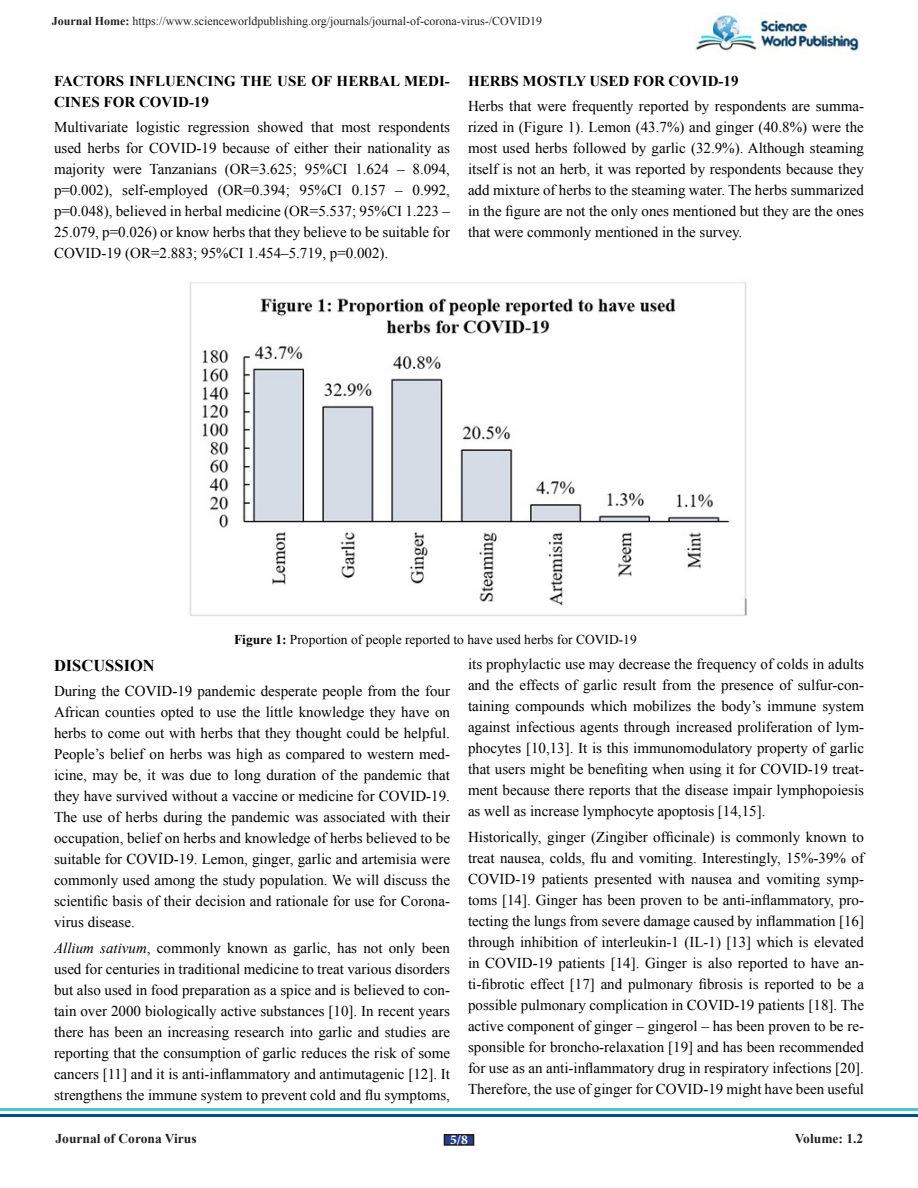
<style>
.page{position:relative;width:918px;height:1188px;background:#fff}
.page>*{position:absolute;margin:0;border:0;box-sizing:border-box;transform-origin:0 0}
.t1{font:700 16.5px "Times New Roman";color:#000}
.t2{font:15px/21px "Times New Roman";color:#000;text-align:justify}
.t3{font:700 15px/21px "Times New Roman";color:#000}
.t4{font:13.5px "Times New Roman";color:#000}
.t5{font:700 13.5px "Times New Roman";color:#231f20}
.t6{font:700 13.5px "Minion Pro";color:#fff}
.t7{font:12px "Times New Roman";color:#231f20}
.s1{font-weight:700}
.s2{font-style:italic}
</style>
<div class="page">
<div style="left:444px;top:1134px;width:30px;height:12px;background:#25408f;border:2px solid #331313"></div>
<hr style="left:0;top:1109px;width:918px;height:2px;background:#4ac8da">
<hr style="left:0;top:1115px;width:918px;height:2px;background:#004c99">
<img style="left:695px;top:13px;width:165px;height:41px">
<img style="left:189px;top:282px;width:558px;height:334px">
<p class="t7" style="left:52px;top:13px;width:492px"><span class="s1">Journal Home:</span> https://www.scienceworldpublishing.org/journals/journal-of-corona-virus-/COVID19</p>
<p class="t3" style="left:54px;top:70px;width:397px">FACTORS INFLUENCING THE USE OF HERBAL MEDI-<br>CINES FOR COVID-19</p>
<p class="t2" style="left:54px;top:117px;width:398px">Multivariate logistic regression showed that most respondents used herbs for COVID-19 because of either their nationality as majority were Tanzanians (OR=3.625; 95%CI 1.624 – 8.094, p=0.002), self-employed (OR=0.394; 95%CI 0.157 – 0.992, p=0.048), believed in herbal medicine (OR=5.537; 95%CI 1.223 – 25.079, p=0.026) or know herbs that they believe to be suitable for COVID-19 (OR=2.883; 95%CI 1.454–5.719, p=0.002).</p>
<p class="t3" style="left:468px;top:70px;width:272px">HERBS MOSTLY USED FOR COVID-19</p>
<p class="t2" style="left:468px;top:96px;width:398px">Herbs that were frequently reported by respondents are summa&shy;rized in (Figure 1). Lemon (43.7%) and ginger (40.8%) were the most used herbs followed by garlic (32.9%). Although steaming itself is not an herb, it was reported by respondents because they add mixture of herbs to the steaming water. The herbs summarized in the figure are not the only ones mentioned but they are the ones that were commonly mentioned in the survey.</p>
<p class="t4" style="left:234px;top:630px;width:404px"><span class="s1">Figure 1:</span> Proportion of people reported to have used herbs for COVID-19</p>
<p class="t1" style="left:54px;top:654px;width:102px">DISCUSSION</p>
<p class="t2" style="left:54px;top:681px;width:398px">During the COVID-19 pandemic desperate people from the four African counties opted to use the little knowledge they have on herbs to come out with herbs that they thought could be helpful.<br>People’s belief on herbs was high as compared to western med&shy;icine, may be, it was due to long duration of the pandemic that they have survived without a vaccine or medicine for COVID-19.<br>The use of herbs during the pandemic was associated with their occupation, belief on herbs and knowledge of herbs believed to be suitable for COVID-19. Lemon, ginger, garlic and artemisia were commonly used among the study population. We will discuss the scientific basis of their decision and rationale for use for Corona&shy;virus disease.</p>
<p class="t2" style="left:54px;top:937px;width:398px"><span class="s2">Allium sativum</span>, commonly known as garlic, has not only been used for centuries in traditional medicine to treat various disorders but also used in food preparation as a spice and is believed to con&shy;tain over 2000 biologically active substances [10]. In recent years there has been an increasing research into garlic and studies are reporting that the consumption of garlic reduces the risk of some cancers [11] and it is anti-inflammatory and antimutagenic [12]. It strengthens the immune system to prevent cold and flu symptoms,</p>
<p class="t2" style="left:468px;top:653px;width:398px">its prophylactic use may decrease the frequency of colds in adults and the effects of garlic result from the presence of sulfur-con&shy;taining compounds which mobilizes the body’s immune system against infectious agents through increased proliferation of lym&shy;phocytes [10,13]. It is this immunomodulatory property of garlic that users might be benefiting when using it for COVID-19 treat&shy;ment because there reports that the disease impair lymphopoiesis as well as increase lymphocyte apoptosis [14,15].</p>
<p class="t2" style="left:468px;top:826px;width:398px">Historically, ginger (Zingiber officinale) is commonly known to treat nausea, colds, flu and vomiting. Interestingly, 15%-39% of COVID-19 patients presented with nausea and vomiting symp&shy;toms [14]. Ginger has been proven to be anti-inflammatory, pro&shy;tecting the lungs from severe damage caused by inflammation [16] through inhibition of interleukin-1 (IL-1) [13] which is elevated in COVID-19 patients [14]. Ginger is also reported to have an&shy;ti-fibrotic effect [17] and pulmonary fibrosis is reported to be a possible pulmonary complication in COVID-19 patients [18]. The active component of ginger – gingerol – has been proven to be re&shy;sponsible for broncho-relaxation [19] and has been recommended for use as an anti-inflammatory drug in respiratory infections [20].<br>Therefore, the use of ginger for COVID-19 might have been useful</p>
<p class="t5" style="left:56px;top:1129px;width:143px">Journal of Corona Virus</p>
<p class="t5" style="left:795px;top:1129px;width:70px">Volume: 1.2</p>
<p class="t6" style="left:450px;top:1130px;width:19px">5/8</p>
</div>
